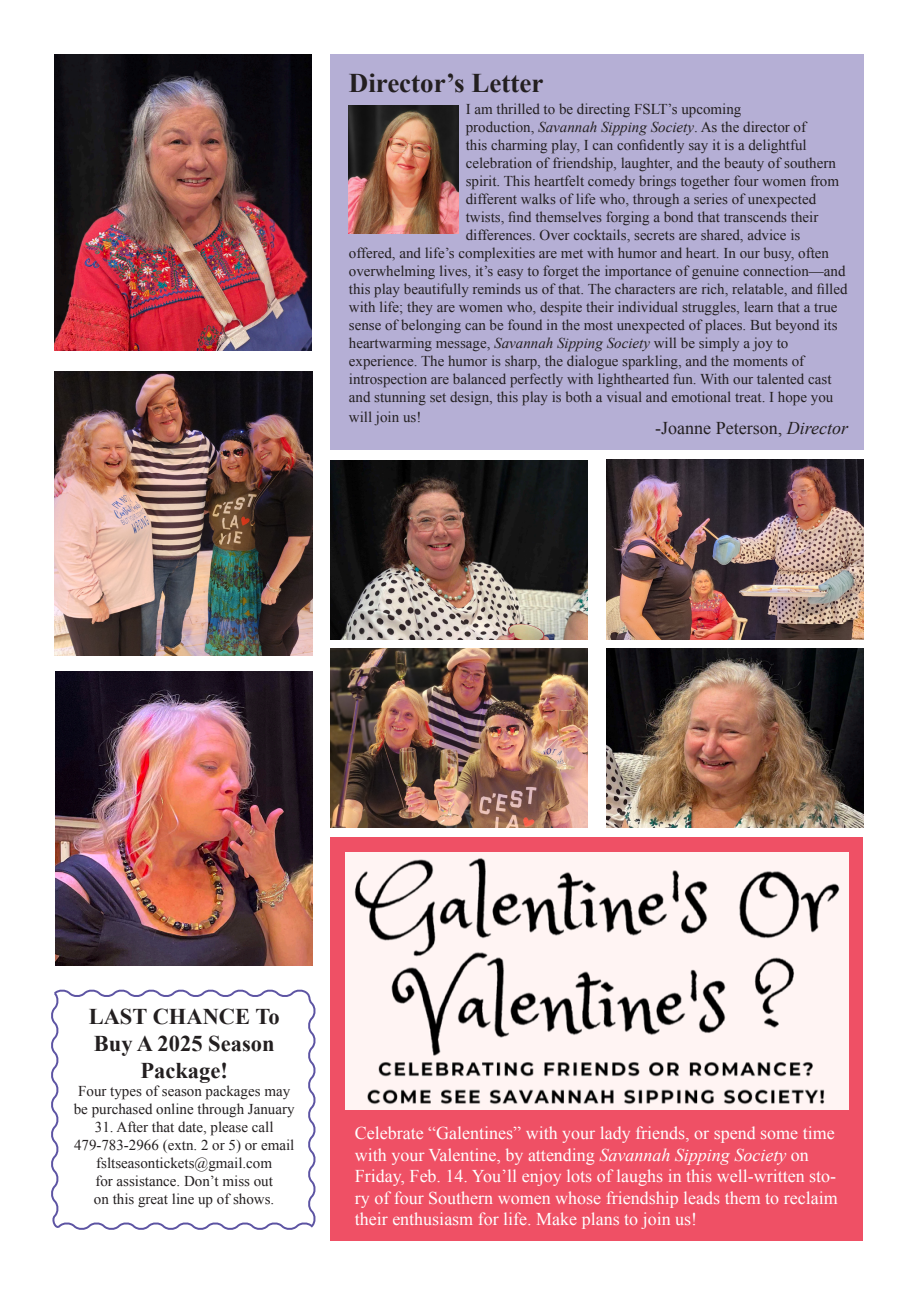
<style>
.page{position:relative;width:918px;height:1296px;background:#fff}
.page>*{position:absolute;margin:0;border:0;box-sizing:border-box;transform-origin:0 0}
.t1{font:700 27px "Times New Roman";color:#231f20}
.t2{font:700 22.5px/27px "Times New Roman";color:#231f20;text-align:center}
.t3{font:18px/21.6px "Times New Roman";color:#fff}
.t4{font:18px "Times New Roman";color:#231f20}
.t5{font:15px/18px "Times New Roman";color:#231f20}
.s1{font-style:italic}
</style>
<div class="page">
<div style="left:331px;top:838px;width:532px;height:403px;background:#ef5065"></div>
<div style="left:330px;top:54px;width:534px;height:396px;background:#b5afd5"></div>
<img style="left:55px;top:371px;width:258px;height:284px">
<img style="left:349px;top:105px;width:110px;height:128px">
<img style="left:346px;top:853px;width:502px;height:257px">
<img style="left:56px;top:671px;width:257px;height:294px">
<img style="left:54px;top:54px;width:257px;height:297px">
<img style="left:606px;top:460px;width:258px;height:179px">
<img style="left:331px;top:460px;width:257px;height:179px">
<img style="left:606px;top:649px;width:258px;height:178px">
<img style="left:331px;top:649px;width:257px;height:178px">
<svg style="left:51px;top:989px;width:265px;height:241px"></svg>
<p class="t1" style="left:349px;top:65px;width:196px">Director’s Letter</p>
<p class="t5" style="left:466px;top:100px;width:277px">I am thrilled to be directing FSLT’s upcoming</p>
<p class="t5" style="left:466px;top:118px;width:342px">production, <span class="s1">Savannah Sipping Society</span>. As the director of</p>
<p class="t5" style="left:466px;top:136px;width:343px">this charming play, I can confidently say it is a delightful</p>
<p class="t5" style="left:466px;top:154px;width:372px">celebration of friendship, laughter, and the beauty of southern</p>
<p class="t5" style="left:466px;top:172px;width:375px">spirit. This heartfelt comedy brings together four women from</p>
<p class="t5" style="left:466px;top:190px;width:352px">different walks of life who, through a series of unexpected</p>
<p class="t5" style="left:466px;top:208px;width:354px">twists, find themselves forging a bond that transcends their</p>
<p class="t5" style="left:466px;top:226px;width:336px">differences. Over cocktails, secrets are shared, advice is</p>
<p class="t5" style="left:349px;top:244px;width:482px">offered, and life’s complexities are met with humor and heart. In our busy, often</p>
<p class="t5" style="left:349px;top:262px;width:498px">overwhelming lives, it’s easy to forget the importance of genuine connection—and</p>
<p class="t5" style="left:349px;top:280px;width:500px">this play beautifully reminds us of that. The characters are rich, relatable, and filled</p>
<p class="t5" style="left:349px;top:298px;width:490px">with life; they are women who, despite their individual struggles, learn that a true</p>
<p class="t5" style="left:349px;top:316px;width:490px">sense of belonging can be found in the most unexpected of places. But beyond its</p>
<p class="t5" style="left:349px;top:334px;width:441px">heartwarming message, <span class="s1">Savannah Sipping Society</span> will be simply a joy to</p>
<p class="t5" style="left:349px;top:352px;width:486px">experience. The humor is sharp, the dialogue sparkling, and the moments of introspection are balanced perfectly with lighthearted fun. With our talented cast and stunning set design, this play is both a visual and emotional treat. I hope you</p>
<p class="t5" style="left:349px;top:408px;width:74px">will join us!</p>
<p class="t4" style="left:655px;top:416px;width:194px">-Joanne Peterson, <span class="s1">Director</span></p>
<p class="t2" style="left:89px;top:1002px;width:192px">LAST CHANCE To<br>Buy A 2025 Season<br>Package!</p>
<p class="t5" style="left:74px;top:1082px;width:222px">Four types of season packages may be purchased online through January</p>
<p class="t5" style="left:74px;top:1118px;width:222px;text-align:center">31. After that date, please call<br>479-783-2966 (extn. 2 or 5) or email fsltseasontickets@gmail.com</p>
<p class="t5" style="left:94px;top:1172px;width:182px">for assistance. Don’t miss out on this great line up of shows.</p>
<p class="t3" style="left:355px;top:1122px;width:484px">Celebrate “Galentines” with your lady friends, or spend some time with your Valentine, by attending <span class="s1">Savannah Sipping Society</span> on Friday, Feb. 14. You’ll enjoy lots of laughs in this well-written sto&shy;ry of four Southern women whose friendship leads them to reclaim their enthusiasm for life. Make plans to join us!</p>
</div>
